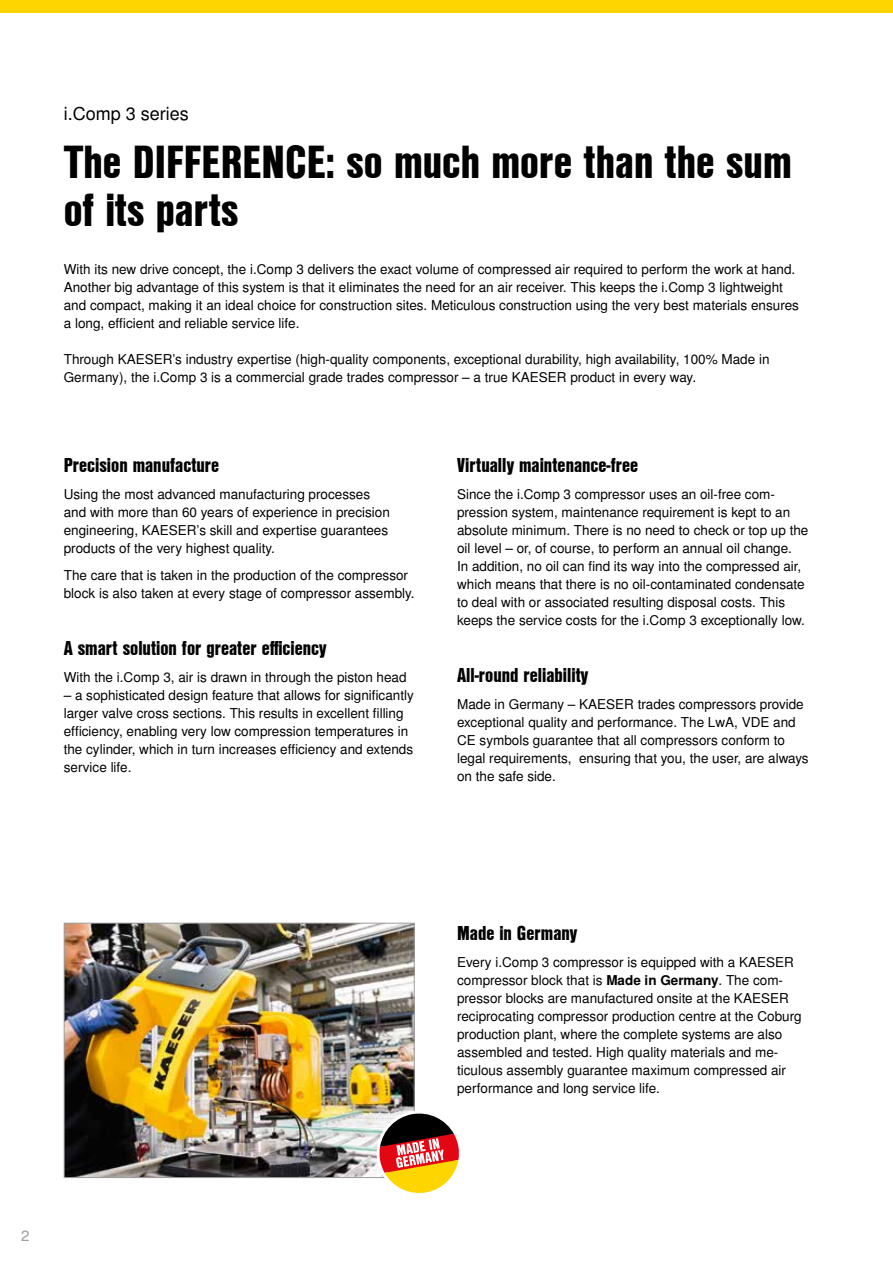
<style>
.page{position:relative;width:893px;height:1263px;background:#fff}
.page>*{position:absolute;margin:0;border:0;box-sizing:border-box;transform-origin:0 0}
.t1{font:45px/48px "Nimbus San L Bla Con";color:#000}
.t2{font:19.5px "Nimbus San L Bla Con";color:#000}
.t3{font:18px "Nimbus San L";color:#000}
.t4{font:15px "Nimbus San L";color:#9d9d9c}
.t5{font:13.5px/18px "Nimbus San L";color:#000}
.s1{font-weight:700}
</style>
<div class="page">
<img style="left:66px;top:925px;width:347px;height:251px">
<div style="left:64px;top:923px;width:351px;height:255px;border:1px solid #9d9d9c"></div>
<div style="left:0;top:0;width:893px;height:13px;background:#ffd500"></div>
<svg style="left:376px;top:1110px;width:83px;height:83px"></svg>
<h3 class="t3" style="left:64px;top:103px;width:127px">i.Comp 3 series</h3>
<h1 class="t1" style="left:64px;top:136px;width:730px">The DIFFERENCE: so much more than the sum of its parts</h1>
<p class="t5" style="left:64px;top:261px;width:737px">With its new drive concept, the i.Comp 3 delivers the exact volume of compressed air required to perform the work at hand.<br>Another big advantage of this system is that it eliminates the need for an air receiver. This keeps the i.Comp 3 lightweight and compact, making it an ideal choice for construction sites. Meticulous construction using the very best materials ensures a long, efficient and reliable service life.</p>
<p class="t5" style="left:64px;top:351px;width:707px">Through KAESER’s industry expertise (high-quality components, exceptional durability, high availability, 100% Made in<br>Germany), the i.Comp 3 is a commercial grade trades compressor – a true KAESER product in every way.</p>
<h2 class="t2" style="left:64px;top:451px;width:157px">Precision manufacture</h2>
<p class="t5" style="left:64px;top:486px;width:328px">Using the most advanced manufacturing processes and with more than 60 years of experience in precision engineering, KAESER’s skill and expertise guarantees products of the very highest quality.</p>
<p class="t5" style="left:64px;top:567px;width:352px">The care that is taken in the production of the compressor block is also taken at every stage of compressor assembly.</p>
<h2 class="t2" style="left:64px;top:634px;width:264px">A smart solution for greater efficiency</h2>
<p class="t5" style="left:64px;top:669px;width:344px">With the i.Comp 3, air is drawn in through the piston head</p>
<p class="t5" style="left:64px;top:687px;width:351px">– a sophisticated design feature that allows for significantly larger valve cross sections. This results in excellent filling efficiency, enabling very low compression temperatures in the cylinder, which in turn increases efficiency and extends service life.</p>
<h2 class="t2" style="left:457px;top:451px;width:183px">Virtually maintenance-free</h2>
<p class="t5" style="left:457px;top:486px;width:353px">Since the i.Comp 3 compressor uses an oil-free com&shy;pression system, maintenance requirement is kept to an absolute minimum. There is no need to check or top up the oil level – or, of course, to perform an annual oil change.<br>In addition, no oil can find its way into the compressed air, which means that there is no oil-contaminated condensate to deal with or associated resulting disposal costs. This keeps the service costs for the i.Comp 3 exceptionally low.</p>
<h2 class="t2" style="left:457px;top:661px;width:133px">All-round reliability</h2>
<p class="t5" style="left:457px;top:696px;width:353px">Made in Germany – KAESER trades compressors provide exceptional quality and performance. The LwA, VDE and CE symbols guarantee that all compressors conform to legal requirements, ensuring that you, the user, are always on the safe side.</p>
<p class="t4" style="left:21px;top:1226px;width:10px">2</p>
<h2 class="t2" style="left:457px;top:919px;width:122px">Made in Germany</h2>
<p class="t5" style="left:457px;top:954px;width:346px">Every i.Comp 3 compressor is equipped with a KAESER compressor block that is <span class="s1">Made in Germany</span>. The com&shy;pressor blocks are manufactured onsite at the KAESER reciprocating compressor production centre at the Coburg production plant, where the complete systems are also assembled and tested. High quality materials and me&shy;ticulous assembly guarantee maximum compressed air performance and long service life.</p>
</div>
